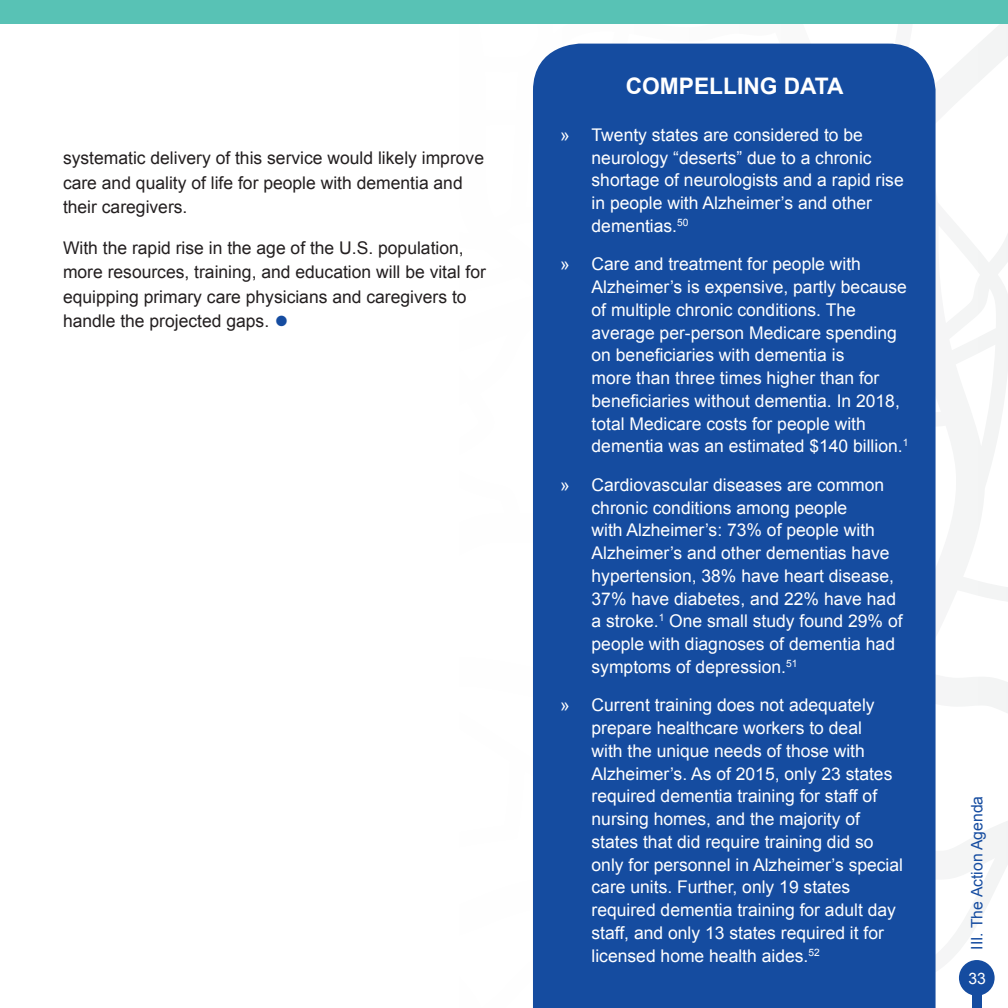
<style>
.page{position:relative;width:1008px;height:1008px;background:#fff}
.page>*{position:absolute;margin:0;border:0;box-sizing:border-box;transform-origin:0 0}
.t1{font:42px "Arial";color:#154ca0}
.t2{font:700 22.75px "Arial";color:#fff}
.t3{font:17.5px/22.8px "Arial";color:#fff}
.t4{font:17.5px/24.5px "Arial";color:#231f20}
.t5{font:15.75px "Arial";color:#154ca0}
.t6{font:15.75px "Arial";color:#fff}
</style>
<div class="page">
<div style="left:959px;top:960px;width:36px;height:36px;background:#154ca0;border-radius:50%"></div>
<div style="left:972px;top:992px;width:10px;height:16px;background:#154ca0"></div>
<div style="left:0;top:0;width:1008px;height:23px;background:#58c2b5"></div>
<div style="left:533px;top:44px;width:403px;height:964px;background:#154ca0"></div>
<p class="t4" style="left:63px;top:146px;width:423px">systematic delivery of this service would likely improve care and quality of life for people with dementia and their caregivers.</p>
<p class="t4" style="left:63px;top:235px;width:425px">With the rapid rise in the age of the U.S. population, more resources, training, and education will be vital for equipping primary care physicians and caregivers to handle the projected gaps.</p>
<h1 class="t1" style="left:274px;top:294px;width:16px">•</h1>
<p class="t3" style="left:560px;top:123px;width:11px">»</p>
<p class="t3" style="left:560px;top:253px;width:11px">»</p>
<p class="t3" style="left:560px;top:473px;width:11px">»</p>
<p class="t3" style="left:560px;top:694px;width:11px">»</p>
<h4 class="t2" style="left:626px;top:71px;width:219px">COMPELLING DATA</h4>
<p class="t3" style="left:592px;top:123px;width:314px">Twenty states are considered to be neurology “deserts” due to a chronic shortage of neurologists and a rapid rise in people with Alzheimer’s and other dementias.<sup>50</sup></p>
<p class="t3" style="left:592px;top:253px;width:318px">Care and treatment for people with Alzheimer’s is expensive, partly because of multiple chronic conditions. The average per-person Medicare spending on beneficiaries with dementia is<br>more than three times higher than for beneficiaries without dementia. In 2018, total Medicare costs for people with dementia was an estimated $140 billion.<sup>1</sup></p>
<p class="t3" style="left:592px;top:473px;width:313px">Cardiovascular diseases are common chronic conditions among people<br>with Alzheimer’s: 73% of people with Alzheimer’s and other dementias have hypertension, 38% have heart disease, 37% have diabetes, and 22% have had a stroke.<sup>1</sup> One small study found 29% of people with diagnoses of dementia had symptoms of depression.<sup>51</sup></p>
<p class="t3" style="left:592px;top:694px;width:313px">Current training does not adequately prepare healthcare workers to deal<br>with the unique needs of those with Alzheimer’s. As of 2015, only 23 states required dementia training for staff of nursing homes, and the majority of states that did require training did so only for personnel in Alzheimer’s special care units. Further, only 19 states required dementia training for adult day staff, and only 13 states required it for licensed home health aides.<sup>52</sup></p>
<p class="t5" style="left:967px;top:950px;width:155px;rotate:-90deg">III. The Action Agenda</p>
<p class="t6" style="left:968px;top:968px;width:19px">33</p>
</div>
